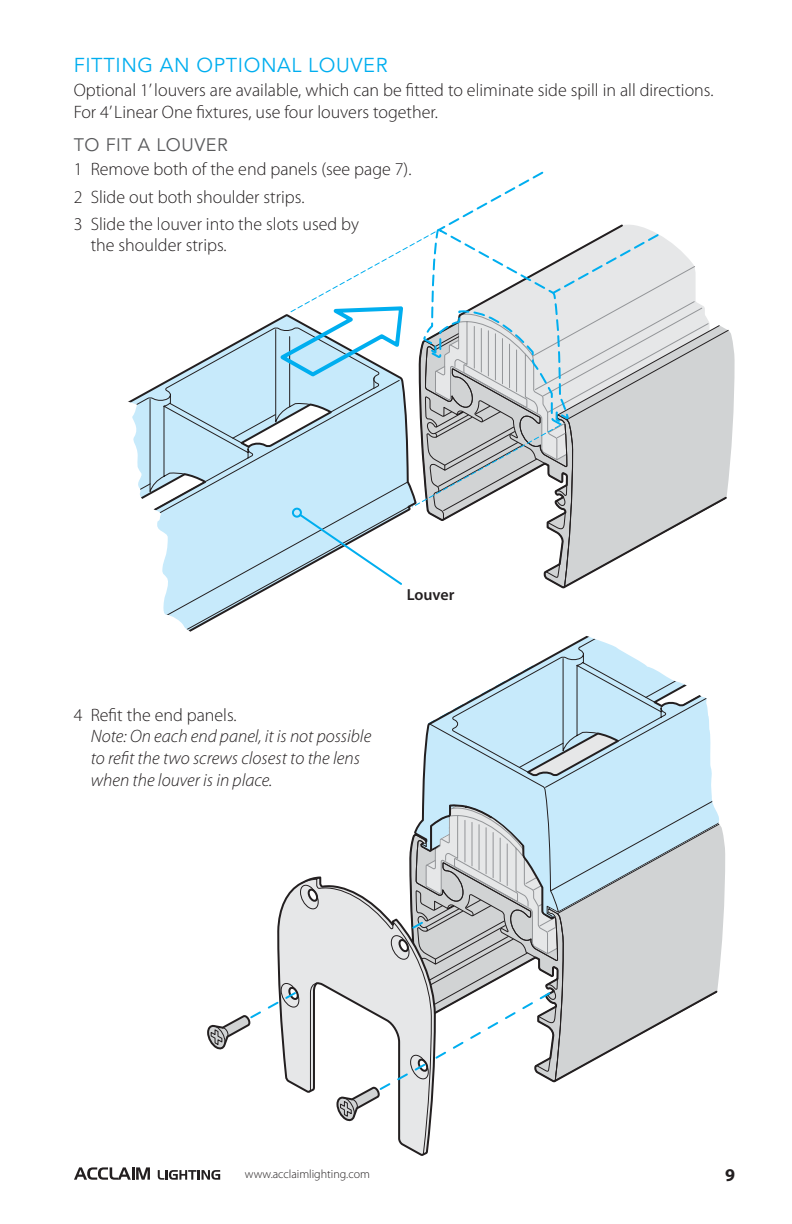
<style>
.page{position:relative;width:792px;height:1224px;background:#fff}
.page>*{position:absolute;margin:0;border:0;box-sizing:border-box;transform-origin:0 0}
.Head_2{font:20px "Avenir";letter-spacing:.03em;color:#00aeef}
.Body{font:300 18px/21.6px "Myriad Pro";color:#231f20}
.OL1_continue{font:300 18px/21.6px "Myriad Pro";color:#231f20}
.OL1_continue-2{font:italic 300 18px/21.6px "Myriad Pro";color:#231f20}
.Head_4{font:18px "Avenir";letter-spacing:.03em;color:#58595b}
.t1{font:700 18px "Myriad Pro";color:#231f20}
.Diagram_body{font:600 16px "Myriad Pro";color:#231f20}
.t2{font:300 12px "Myriad Pro";color:#231f20}
.s1{font-style:normal}
</style>
<div class="page">
<svg style="left:74px;top:1167px;width:76px;height:13px"></svg>
<svg style="left:158px;top:1170px;width:62px;height:10px"></svg>
<svg style="left:729px;top:331px;width:6px;height:141px"></svg>
<svg style="left:562px;top:326px;width:167px;height:263px"></svg>
<svg style="left:419px;top:171px;width:301px;height:417px"></svg>
<svg style="left:163px;top:407px;width:247px;height:225px"></svg>
<svg style="left:128px;top:304px;width:278px;height:283px"></svg>
<div style="left:292px;top:508px;width:10px;height:10px;border:2px solid #00aeef;border-radius:50%"></div>
<svg style="left:720px;top:825px;width:5px;height:137px"></svg>
<svg style="left:410px;top:636px;width:310px;height:446px"></svg>
<svg style="left:280px;top:876px;width:152px;height:280px"></svg>
<svg style="left:207px;top:1015px;width:41px;height:35px"></svg>
<svg style="left:335px;top:1092px;width:46px;height:32px"></svg>
<svg style="left:248px;top:920px;width:304px;height:172px"></svg>
<p class="Head_2" style="left:74px;top:54px;width:315px">FITTING AN OPTIONAL LOUVER</p>
<p class="Body" style="left:74px;top:80px;width:641px">Optional 1’ louvers are available, which can be fitted to eliminate side spill in all directions.<br>For 4’ Linear One fixtures, use four louvers together.</p>
<p class="Head_4" style="left:74px;top:134px;width:156px">TO FIT A LOUVER</p>
<p class="OL1_continue" style="left:74px;top:159px;width:339px">1 Remove both of the end panels (see page 7).</p>
<p class="OL1_continue" style="left:74px;top:186px;width:232px">2 Slide out both shoulder strips.</p>
<p class="OL1_continue" style="left:91px;top:213px;width:270px;text-indent:-17px">3 Slide the louver into the slots used by the shoulder strips.</p>
<p class="Diagram_body" style="left:407px;top:585px;width:49px">Louver</p>
<p class="OL1_continue-2" style="left:91px;top:704px;width:282px;text-indent:-17px"><span class="s1">4 Refit the end panels.<br></span>Note: On each end panel, it is not possible to refit the two screws closest to the lens when the louver is in place.</p>
<p class="t2" style="left:245px;top:1167px;width:127px">www.acclaimlighting.com</p>
<p class="t1" style="left:725px;top:1163px;width:11px">9</p>
</div>
